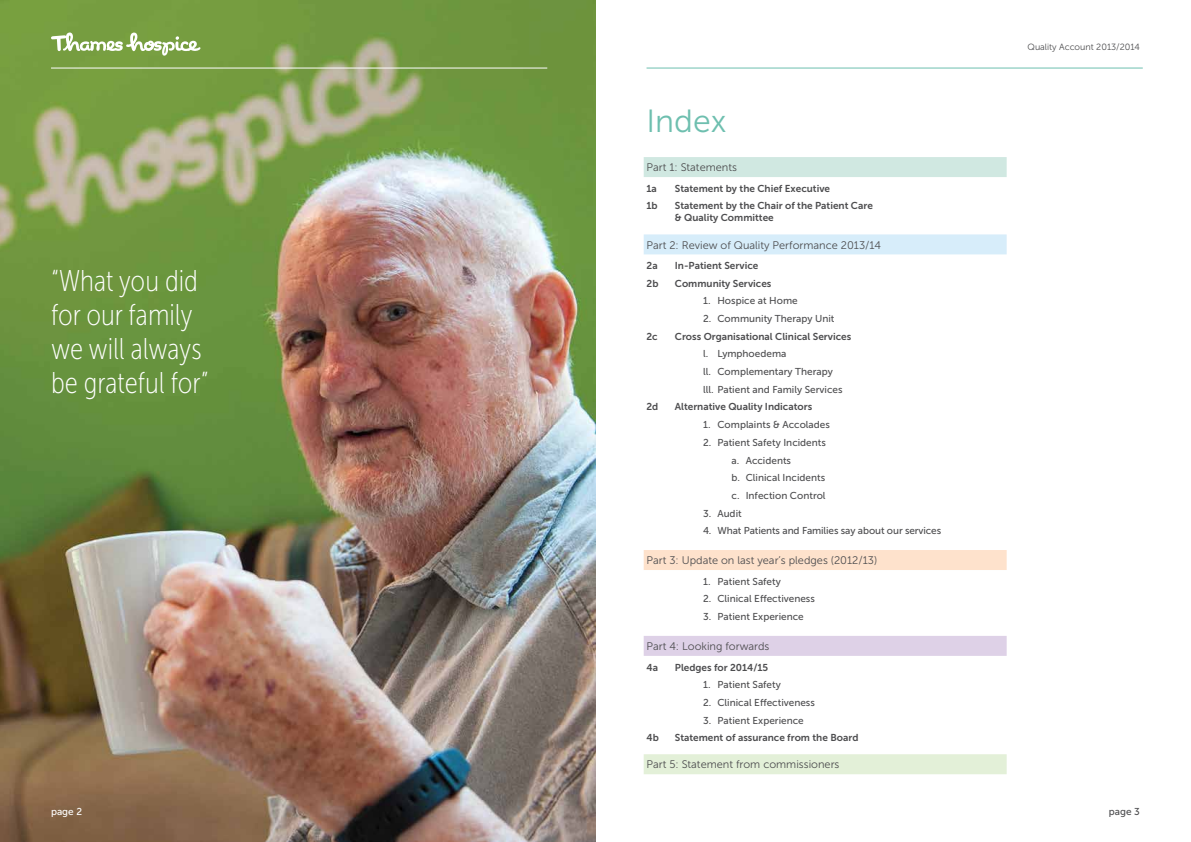
<style>
.page{position:relative;width:1191px;height:842px;background:#fff}
.page>*{position:absolute;margin:0;border:0;box-sizing:border-box;transform-origin:0 0}
.t1{font:32px "Museo Sans 300";color:#6ebfaf}
.t2{font:30px/34px "Museo Sans Cond 100";color:#fff}
.t3{font:11px "Museo Sans 300";color:#4d4d4f}
.t4{font:10px/17.7px "Museo Sans 500";color:#4d4d4f}
.t5{font:10px/12px "Museo Sans 700";color:#4d4d4f}
.t6{font:10px "Museo Sans 500";color:#fff}
.t7{font:9px "Museo Sans 300";color:#4d4d4f}
</style>
<div class="page">
<img style="left:0;top:0;width:595px;height:842px">
<svg style="left:51px;top:32px;width:149px;height:24px"></svg>
<hr style="left:51px;top:68px;width:496px;height:1px;background:#fff">
<hr style="left:646px;top:68px;width:496px;height:1px;background:#6ebfaf">
<div style="left:643px;top:157px;width:363px;height:20px;background:#d0e8e1"></div>
<div style="left:643px;top:234px;width:363px;height:20px;background:#d7edfa"></div>
<div style="left:643px;top:550px;width:363px;height:20px;background:#fee2cc"></div>
<div style="left:643px;top:636px;width:363px;height:20px;background:#ded1e7"></div>
<div style="left:643px;top:754px;width:363px;height:20px;background:#e3f0d8"></div>
<h2 class="t2" style="left:51px;top:264px;width:159px">“What you did for our family we will always be grateful for”</h2>
<p class="t6" style="left:51px;top:806px;width:33px">page 2</p>
<h1 class="t1" style="left:646px;top:103px;width:81px">Index</h1>
<p class="t3" style="left:646px;top:162px;width:92px">Part 1: Statements</p>
<p class="t5" style="left:646px;top:182px;width:12px">1a</p>
<p class="t5" style="left:675px;top:182px;width:157px">Statement by the Chief Executive</p>
<p class="t5" style="left:646px;top:200px;width:13px">1b</p>
<p class="t5" style="left:675px;top:200px;width:199px">Statement by the Chair of the Patient Care &amp; Quality Committee</p>
<p class="t3" style="left:646px;top:239px;width:236px">Part 2: Review of Quality Performance 2013/14</p>
<p class="t5" style="left:646px;top:260px;width:13px">2a</p>
<p class="t5" style="left:675px;top:260px;width:85px">In-Patient Service</p>
<p class="t5" style="left:646px;top:277px;width:13px">2b</p>
<p class="t5" style="left:675px;top:277px;width:98px">Community Services</p>
<p class="t4" style="left:703px;top:292px;width:96px">1. Hospice at Home</p>
<p class="t4" style="left:703px;top:310px;width:133px">2. Community Therapy Unit</p>
<p class="t5" style="left:646px;top:330px;width:13px">2c</p>
<p class="t5" style="left:675px;top:330px;width:178px">Cross Organisational Clinical Services</p>
<p class="t4" style="left:703px;top:345px;width:141px">l. Lymphoedema<br>ll. Complementary Therapy lll. Patient and Family Services</p>
<p class="t5" style="left:646px;top:401px;width:13px">2d</p>
<p class="t5" style="left:675px;top:401px;width:139px">Alternative Quality Indicators</p>
<p class="t4" style="left:703px;top:416px;width:128px">1. Complaints &amp; Accolades</p>
<p class="t4" style="left:731px;top:434px;width:96px;text-indent:-28px">2. Patient Safety Incidents a. Accidents<br>b. Clinical Incidents c. Infection Control</p>
<p class="t4" style="left:703px;top:504px;width:40px">3. Audit</p>
<p class="t4" style="left:703px;top:522px;width:239px">4. What Patients and Families say about our services</p>
<p class="t3" style="left:646px;top:554px;width:232px">Part 3: Update on last year’s pledges (2012/13)</p>
<p class="t4" style="left:703px;top:572px;width:79px">1. Patient Safety</p>
<p class="t4" style="left:703px;top:590px;width:113px">2. Clinical Effectiveness</p>
<p class="t4" style="left:703px;top:608px;width:102px">3. Patient Experience</p>
<p class="t3" style="left:646px;top:640px;width:124px">Part 4: Looking forwards</p>
<p class="t5" style="left:646px;top:661px;width:13px">4a</p>
<p class="t5" style="left:675px;top:661px;width:95px">Pledges for 2014/15</p>
<p class="t4" style="left:703px;top:676px;width:79px">1. Patient Safety</p>
<p class="t4" style="left:703px;top:694px;width:113px">2. Clinical Effectiveness</p>
<p class="t4" style="left:703px;top:711px;width:102px">3. Patient Experience</p>
<p class="t5" style="left:646px;top:732px;width:14px">4b</p>
<p class="t5" style="left:675px;top:732px;width:185px">Statement of assurance from the Board</p>
<p class="t3" style="left:646px;top:759px;width:194px">Part 5: Statement from commissioners</p>
<p class="t7" style="left:1027px;top:42px;width:114px">Quality Account 2013/2014</p>
<p class="t4" style="left:1109px;top:803px;width:32px">page 3</p>
</div>
